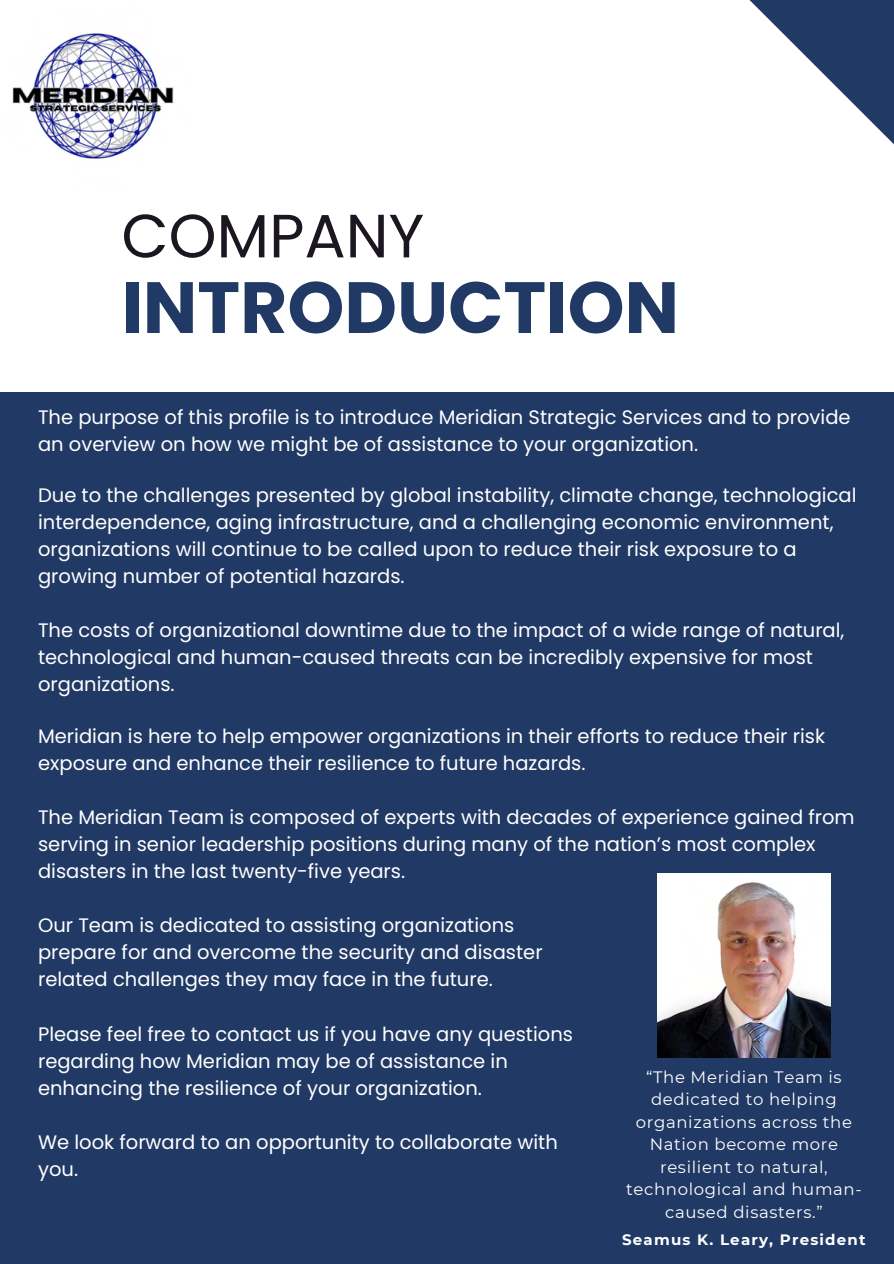
<style>
.page{position:relative;width:894px;height:1264px;background:#fff}
.page>*{position:absolute;margin:0;border:0;box-sizing:border-box;transform-origin:0 0}
.t1{font:700 72.45px "Poppins";color:#213965}
.t2{font:61.05px "Poppins";color:#1b161f}
.t3{font:19.5px/27px "Poppins";color:#fff}
.t4{font:16.5px/22.5px "Montserrat";letter-spacing:.04em;color:#fff;text-align:center}
.t5{font:700 15px "Montserrat";letter-spacing:.08em;color:#fff}
</style>
<div class="page">
<div style="left:0;top:392px;width:893px;height:871px;background:#213965"></div>
<svg style="left:749px;top:0;width:144px;height:144px"></svg>
<img style="left:657px;top:873px;width:173px;height:184px">
<img style="left:12px;top:33px;width:162px;height:126px">
<h2 class="t2" style="left:121px;top:193px;width:304px">COMPANY</h2>
<h1 class="t1" style="left:121px;top:257px;width:559px">INTRODUCTION</h1>
<p class="t3" style="left:38px;top:403px;width:813px">The purpose of this profile is to introduce Meridian Strategic Services and to provide an overview on how we might be of assistance to your organization.</p>
<p class="t3" style="left:38px;top:482px;width:819px">Due to the challenges presented by global instability, climate change, technological interdependence, aging infrastructure, and a challenging economic environment, organizations will continue to be called upon to reduce their risk exposure to a growing number of potential hazards.</p>
<p class="t3" style="left:38px;top:617px;width:807px">The costs of organizational downtime due to the impact of a wide range of natural, technological and human-caused threats can be incredibly expensive for most organizations.</p>
<p class="t3" style="left:38px;top:723px;width:788px">Meridian is here to help empower organizations in their efforts to reduce their risk exposure and enhance their resilience to future hazards.</p>
<p class="t3" style="left:38px;top:804px;width:818px">The Meridian Team is composed of experts with decades of experience gained from serving in senior leadership positions during many of the nation’s most complex disasters in the last twenty-five years.</p>
<p class="t3" style="left:38px;top:912px;width:506px">Our Team is dedicated to assisting organizations prepare for and overcome the security and disaster related challenges they may face in the future.</p>
<p class="t3" style="left:38px;top:1020px;width:536px">Please feel free to contact us if you have any questions regarding how Meridian may be of assistance in enhancing the resilience of your organization.</p>
<p class="t3" style="left:38px;top:1128px;width:521px">We look forward to an opportunity to collaborate with you.</p>
<p class="t4" style="left:626px;top:1065px;width:237px">“The Meridian Team is dedicated to helping organizations across the<br>Nation become more resilient to natural, technological and human&shy;caused disasters.”</p>
<p class="t5" style="left:622px;top:1230px;width:245px">Seamus K. Leary, President</p>
</div>
